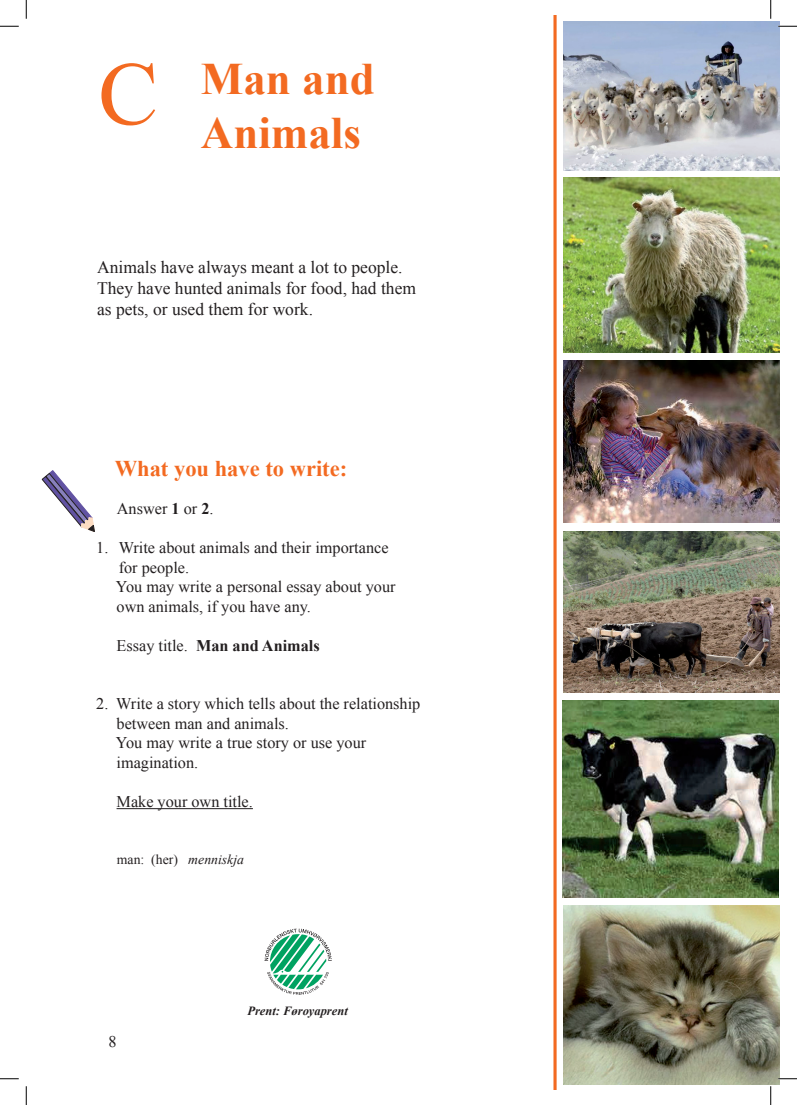
<style>
.page{position:relative;width:797px;height:1105px;background:#fff}
.page>*{position:absolute;margin:0;border:0;box-sizing:border-box;transform-origin:0 0}
.t1{font:700 45px/54px "Times New Roman";color:#f36a21}
.t2{font:700 22.5px "Times New Roman";color:#f36a21}
.t3{font:17.5px/21px "Times New Roman";color:#231f20}
.t4{font:16.25px/19.5px "Times New Roman";color:#231f20}
.t5{font:700 16.25px "Times New Roman";color:#231f20}
.t6{font:13.75px "Times New Roman";color:#231f20}
.t7{font:italic 700 12.5px "Times New Roman";color:#231f20}
.s1{font-weight:400;font-size:90px}
.s2{font-weight:700}
.s3{font-weight:400}
.s4{font-style:italic}
</style>
<div class="page">
<div style="left:107px;top:1017px;width:30px;height:46px;border:1px solid #fff;border-radius:50%"></div>
<hr style="left:117px;top:808px;width:136px;height:1px;background:#231f20">
<svg style="left:42px;top:470px;width:53px;height:62px"></svg>
<svg style="left:553px;top:16px;width:3px;height:1073px;background:#f48244"></svg>
<img style="left:563px;top:178px;width:216px;height:174px">
<img style="left:563px;top:21px;width:216px;height:149px">
<img style="left:563px;top:531px;width:216px;height:161px">
<img style="left:563px;top:906px;width:217px;height:179px">
<img style="left:563px;top:360px;width:216px;height:163px">
<img style="left:562px;top:701px;width:216px;height:196px">
<svg style="left:264px;top:929px;width:68px;height:66px"></svg>
<svg style="left:0;top:25px;width:19px;height:2px"></svg>
<svg style="left:778px;top:25px;width:19px;height:2px"></svg>
<svg style="left:0;top:1078px;width:19px;height:1px"></svg>
<svg style="left:778px;top:1078px;width:19px;height:1px"></svg>
<svg style="left:25px;top:0;width:2px;height:19px"></svg>
<svg style="left:25px;top:1086px;width:2px;height:19px"></svg>
<svg style="left:770px;top:0;width:1px;height:19px"></svg>
<svg style="left:770px;top:1086px;width:1px;height:19px"></svg>
<h1 class="t1" style="left:201px;top:51px;width:175px;text-indent:-103px"><span class="s1">C</span> Man and<br>Animals</h1>
<p class="t3" style="left:97px;top:257px;width:320px">Animals have always meant a lot to people.<br>They have hunted animals for food, had them as pets, or used them for work.</p>
<h2 class="t2" style="left:115px;top:453px;width:234px">What you have to write:</h2>
<p class="t4" style="left:117px;top:499px;width:98px">Answer <span class="s2">1</span> or <span class="s2">2</span>.</p>
<p class="t4" style="left:116px;top:538px;width:281px;text-indent:-20px">1. Write about animals and their importance for people.<br>You may write a personal essay about your own animals, if you have any.</p>
<p class="t5" style="left:117px;top:634px;width:205px"><span class="s3">Essay title.</span> Man and Animals</p>
<p class="t4" style="left:116px;top:694px;width:306px;text-indent:-20px">2. Write a story which tells about the relationship between man and animals.<br>You may write a true story or use your imagination.</p>
<p class="t4" style="left:117px;top:791px;width:138px">Make your own title.</p>
<p class="t6" style="left:117px;top:850px;width:129px">man: (her) <span class="s4">menniskja</span></p>
<p class="t4" style="left:108px;top:1032px;width:10px">8</p>
<p class="t7" style="left:247px;top:1002px;width:102px">Prent: Føroyaprent</p>
</div>
